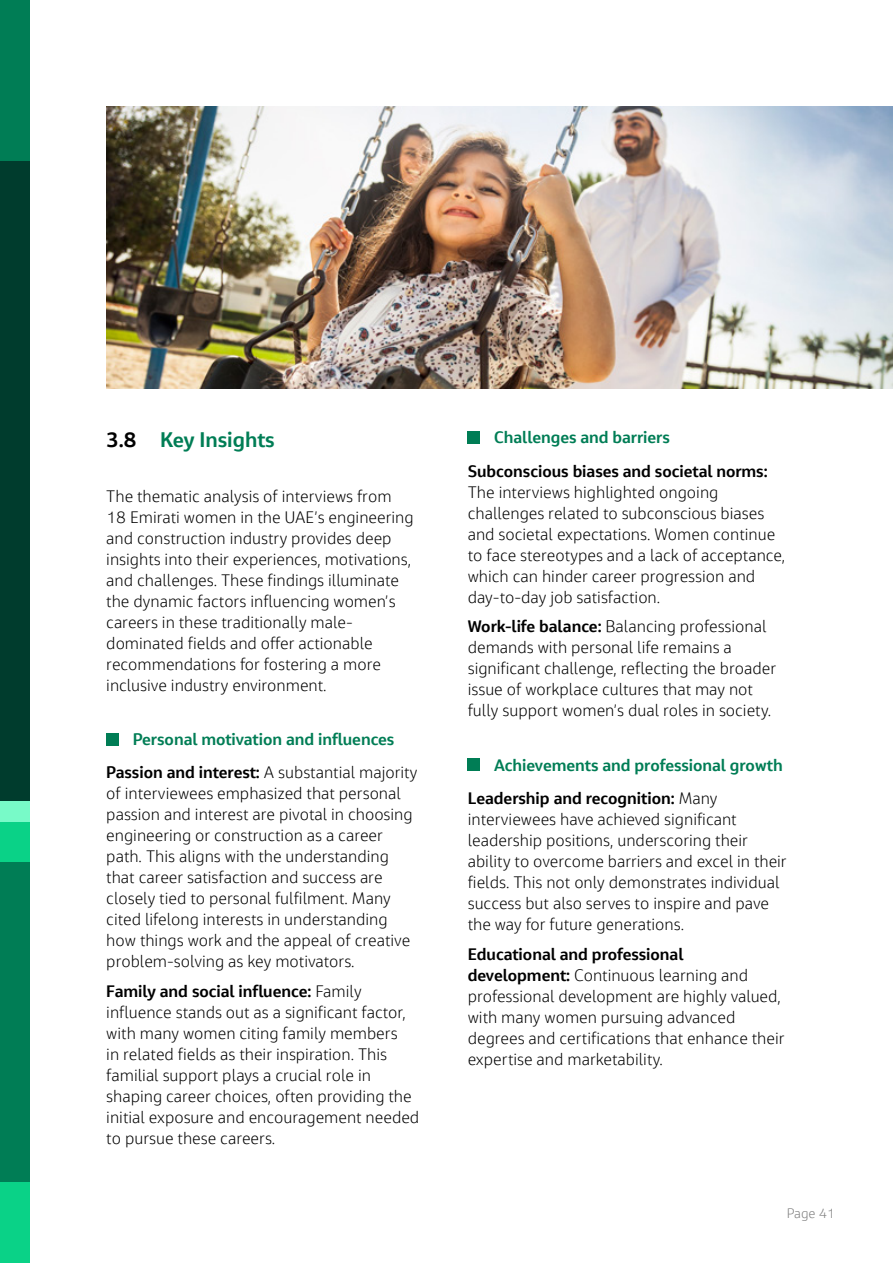
<style>
.page{position:relative;width:893px;height:1263px;background:#fff}
.page>*{position:absolute;margin:0;border:0;box-sizing:border-box;transform-origin:0 0}
.t1{font:700 21px "Jacobs Chronos";color:#007d55}
.t2{font:300 16.5px/21px "Jacobs Chronos";color:#000}
.t3{font:700 16.5px "Jacobs Chronos";color:#007d55}
.t4{font:700 16.5px "Jacobs Chronos";color:#000}
.t5{font:300 13.5px "Jacobs Chronos";color:#808080}
.s1{color:#000}
.s2{font-weight:700}
</style>
<div class="page">
<div style="left:0;top:159px;width:30px;height:643px;background:#003c2d"></div>
<div style="left:0;top:860px;width:30px;height:326px;background:#007d55"></div>
<div style="left:0;top:0;width:30px;height:160px;background:#007d55"></div>
<div style="left:0;top:1183px;width:30px;height:80px;background:#0ad287"></div>
<div style="left:0;top:822px;width:30px;height:40px;background:#0ad287"></div>
<div style="left:0;top:802px;width:30px;height:20px;background:#78fac8"></div>
<div style="left:106px;top:733px;width:12px;height:12px;background:#007d55"></div>
<div style="left:468px;top:758px;width:12px;height:13px;background:#007d55"></div>
<div style="left:468px;top:431px;width:12px;height:12px;background:#007d55"></div>
<img style="left:106px;top:106px;width:787px;height:283px">
<p class="t1" style="left:106px;top:426px;width:170px"><span class="s1">3.8</span> Key Insights</p>
<p class="t2" style="left:106px;top:485px;width:309px">The thematic analysis of interviews from 18 Emirati women in the UAE’s engineering and construction industry provides deep insights into their experiences, motivations, and challenges. These findings illuminate the dynamic factors influencing women’s careers in these traditionally male&shy;dominated fields and offer actionable recommendations for fostering a more inclusive industry environment.</p>
<p class="t3" style="left:133px;top:728px;width:263px">Personal motivation and influences</p>
<p class="t2" style="left:106px;top:762px;width:313px"><span class="s2">Passion and interest:</span> A substantial majority of interviewees emphasized that personal passion and interest are pivotal in choosing engineering or construction as a career path. This aligns with the understanding that career satisfaction and success are closely tied to personal fulfilment. Many cited lifelong interests in understanding how things work and the appeal of creative problem-solving as key motivators.</p>
<p class="t2" style="left:106px;top:980px;width:314px"><span class="s2">Family and social influence:</span> Family influence stands out as a significant factor, with many women citing family members<br>in related fields as their inspiration. This familial support plays a crucial role in shaping career choices, often providing the initial exposure and encouragement needed to pursue these careers.</p>
<p class="t3" style="left:494px;top:427px;width:177px">Challenges and barriers</p>
<p class="t4" style="left:468px;top:460px;width:301px">Subconscious biases and societal norms:</p>
<p class="t2" style="left:468px;top:481px;width:319px">The interviews highlighted ongoing challenges related to subconscious biases and societal expectations. Women continue to face stereotypes and a lack of acceptance, which can hinder career progression and day-to-day job satisfaction.</p>
<p class="t2" style="left:468px;top:616px;width:310px"><span class="s2">Work-life balance:</span> Balancing professional demands with personal life remains a significant challenge, reflecting the broader issue of workplace cultures that may not fully support women’s dual roles in society.</p>
<p class="t3" style="left:494px;top:754px;width:290px">Achievements and professional growth</p>
<p class="t2" style="left:468px;top:788px;width:320px"><span class="s2">Leadership and recognition:</span> Many interviewees have achieved significant leadership positions, underscoring their ability to overcome barriers and excel in their fields. This not only demonstrates individual success but also serves to inspire and pave the way for future generations.</p>
<p class="t2" style="left:468px;top:943px;width:318px"><span class="s2">Educational and professional development:</span> Continuous learning and professional development are highly valued, with many women pursuing advanced degrees and certifications that enhance their expertise and marketability.</p>
<p class="t5" style="left:787px;top:1206px;width:50px">Page 41</p>
</div>
